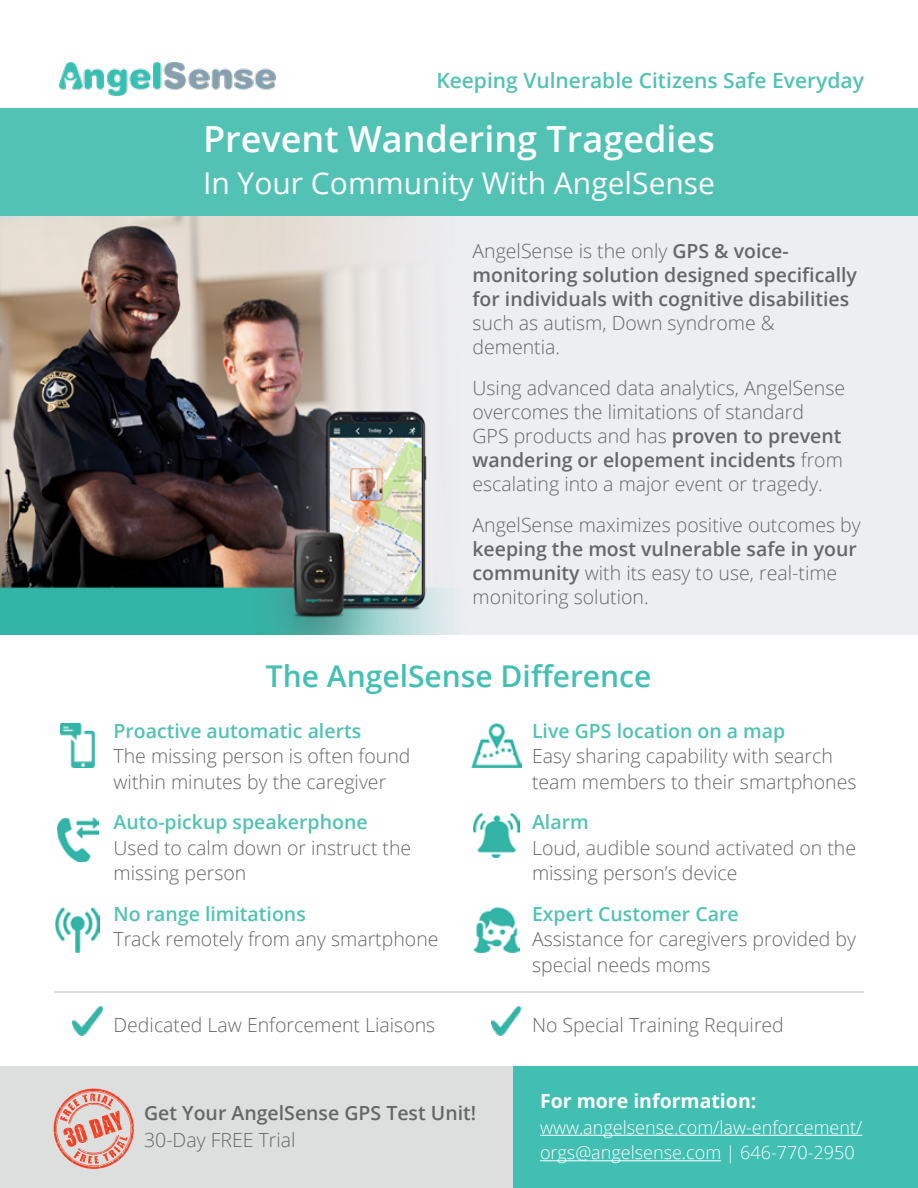
<style>
.page{position:relative;width:918px;height:1188px;background:#fff}
.page>*{position:absolute;margin:0;border:0;box-sizing:border-box;transform-origin:0 0}
.t1{font:600 36px "Open Sans";color:#fff}
.t2{font:30px "Open Sans";color:#fff}
.t3{font:600 30px "Open Sans";color:#43bfb3}
.t4{font:600 21px "Open Sans";color:#52c2b4}
.t5{font:300 19.5px/24px "Open Sans";color:#666767}
.t6{font:600 19.5px/24px "Open Sans";color:#666767}
.t7{font:600 19.5px "Open Sans";color:#52c2b4}
.t8{font:700 19.5px "Open Sans";color:#fff}
.t9{font:300 18px/25.5px "Open Sans";color:#fff}
.s1{font-weight:300}
.s2{font-weight:600}
</style>
<div class="page">
<div style="left:513px;top:1066px;width:405px;height:122px;background:#42bfb3"></div>
<div style="left:0;top:1066px;width:513px;height:122px;background:#dddfdf"></div>
<hr style="left:540px;top:1135px;width:322px;height:1px;background:#fff">
<hr style="left:540px;top:1160px;width:181px;height:1px;background:#fff">
<svg style="left:54px;top:1088px;width:80px;height:81px"></svg>
<hr style="left:54px;top:992px;width:810px;height:1px;background:#dddfdf">
<div style="left:0;top:216px;width:918px;height:418px;background:#edeef2"></div>
<img style="left:0;top:216px;width:450px;height:418px">
<div style="left:0;top:108px;width:918px;height:108px;background:#52c2b4"></div>
<img style="left:59px;top:63px;width:217px;height:33px">
<img style="left:55px;top:908px;width:45px;height:44px">
<img style="left:473px;top:813px;width:46px;height:44px">
<img style="left:473px;top:908px;width:46px;height:44px">
<img style="left:57px;top:818px;width:41px;height:44px">
<img style="left:471px;top:723px;width:50px;height:45px">
<img style="left:61px;top:723px;width:34px;height:45px">
<img style="left:73px;top:1006px;width:30px;height:29px">
<img style="left:491px;top:1006px;width:30px;height:29px">
<p class="t4" style="left:436px;top:66px;width:429px">Keeping Vulnerable Citizens Safe Everyday</p>
<h1 class="t1" style="left:203px;top:114px;width:513px">Prevent Wandering Tragedies</h1>
<h2 class="t2" style="left:203px;top:163px;width:514px">In Your Community With AngelSense</h2>
<p class="t6" style="left:472px;top:238px;width:386px"><span class="s1">AngelSense is the only</span> GPS &amp; voice&shy;monitoring solution designed specifically for individuals with cognitive disabilities</p>
<p class="t5" style="left:472px;top:310px;width:304px">such as autism, Down syndrome &amp; dementia.</p>
<p class="t5" style="left:472px;top:375px;width:374px">Using advanced data analytics, AngelSense overcomes the limitations of standard<br>GPS products and has <span class="s2">proven to prevent wandering or elopement incidents</span> from escalating into a major event or tragedy.</p>
<p class="t5" style="left:472px;top:512px;width:390px">AngelSense maximizes positive outcomes by</p>
<p class="t5" style="left:472px;top:536px;width:386px"><span class="s2">keeping the most vulnerable safe in your community</span> with its easy to use, real-time monitoring solution.</p>
<h2 class="t3" style="left:266px;top:656px;width:387px">The AngelSense Difference</h2>
<p class="t7" style="left:114px;top:717px;width:249px">Proactive automatic alerts</p>
<p class="t5" style="left:114px;top:743px;width:299px;line-height:25.5px">The missing person is often found within minutes by the caregiver</p>
<p class="t7" style="left:114px;top:809px;width:256px">Auto-pickup speakerphone</p>
<p class="t5" style="left:114px;top:835px;width:299px;line-height:25.5px">Used to calm down or instruct the missing person</p>
<p class="t7" style="left:114px;top:900px;width:194px">No range limitations</p>
<p class="t5" style="left:114px;top:927px;width:327px">Track remotely from any smartphone</p>
<p class="t7" style="left:532px;top:717px;width:255px">Live GPS location on a map</p>
<p class="t5" style="left:532px;top:743px;width:326px;line-height:25.5px">Easy sharing capability with search team members to their smartphones</p>
<p class="t7" style="left:532px;top:809px;width:58px">Alarm</p>
<p class="t5" style="left:532px;top:835px;width:326px;line-height:25.5px">Loud, audible sound activated on the missing person’s device</p>
<p class="t7" style="left:532px;top:900px;width:208px">Expert Customer Care</p>
<p class="t5" style="left:532px;top:926px;width:326px;line-height:25.5px">Assistance for caregivers provided by special needs moms</p>
<p class="t5" style="left:114px;top:1012px;width:323px">Dedicated Law Enforcement Liaisons</p>
<p class="t5" style="left:532px;top:1012px;width:253px">No Special Training Required</p>
<p class="t6" style="left:144px;top:1101px;width:334px">Get Your AngelSense GPS Test Unit!</p>
<p class="t5" style="left:144px;top:1128px;width:153px">30-Day FREE Trial</p>
<p class="t8" style="left:540px;top:1088px;width:218px">For more information:</p>
<p class="t9" style="left:540px;top:1114px;width:324px">www.angelsense.com/law-enforcement/ orgs@angelsense.com | 646-770-2950</p>
</div>
